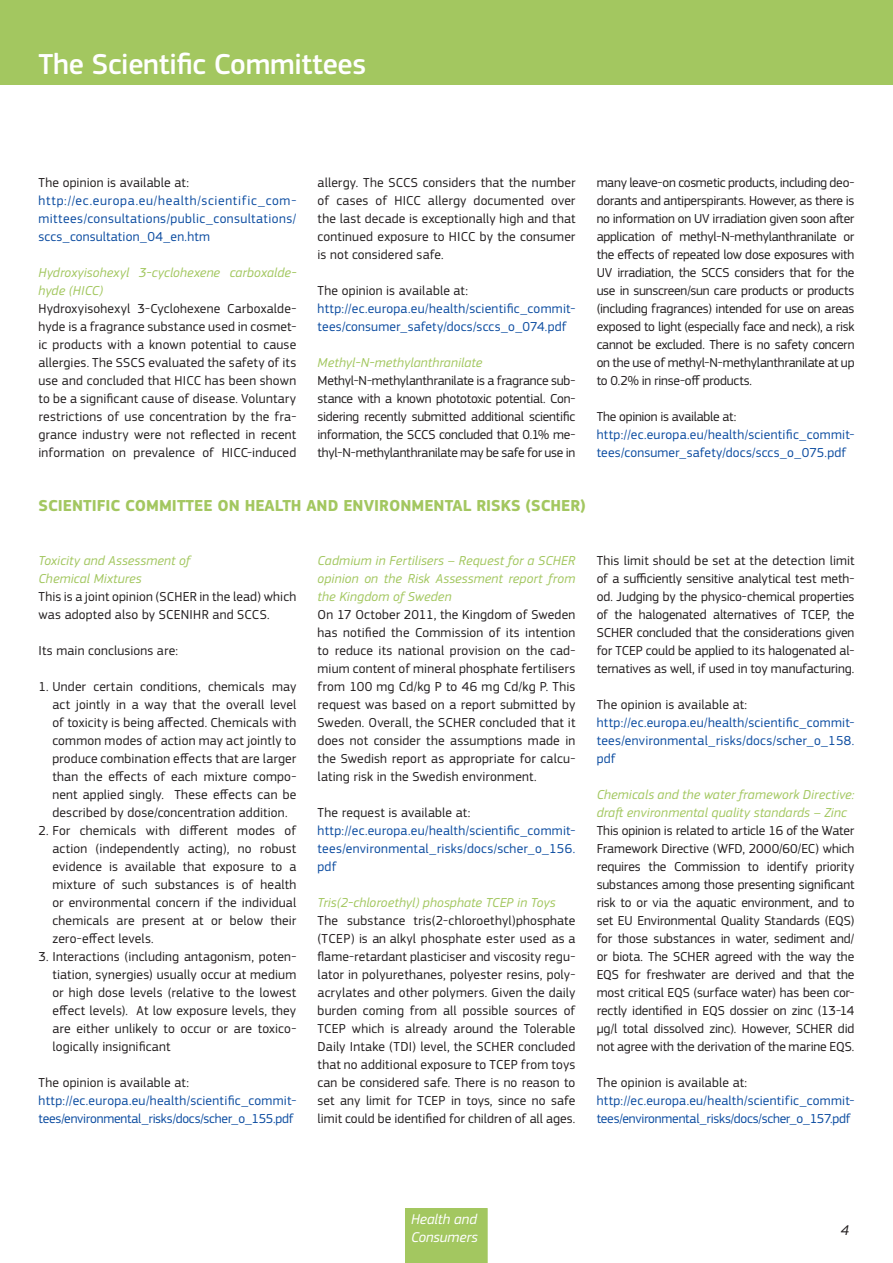
<style>
.page{position:relative;width:893px;height:1263px;background:#fff}
.page>*{position:absolute;margin:0;border:0;box-sizing:border-box;transform-origin:0 0}
.t1{font:500 30px "PF Square Sans Pro";letter-spacing:-.01em;color:#fff}
.t2{font:700 16.5px "PF Square Sans Pro";color:#a3c760}
.t3{font:italic 14.7px/17.7px "PF Square Sans Pro";color:#fff}
.t4{font:italic 14.7px "PF Square Sans Pro";color:#231f20}
.Copytext{font:13.5px/18px "PF Square Sans Pro";letter-spacing:.01em;color:#231f20;text-align:justify}
.Copytext-2{font:13.5px/18px "PF Square Sans Pro";letter-spacing:.02em;color:#0d4da1;text-align:justify}
.Copytext-3{font:italic 13.5px/18px "PF Square Sans Pro";letter-spacing:.01em;color:#a3c760}
.Copytext-4{font:13.5px/18px "PF Square Sans Pro";color:#0d4da1}
.Copytext-5{font:13.5px "PF Square Sans Pro";letter-spacing:-.02em;color:#231f20}
</style>
<div class="page">
<div style="left:0;top:0;width:893px;height:85px;background:#a3c760"></div>
<div style="left:405px;top:1208px;width:83px;height:55px;background:#a3c760"></div>
<div style="left:410px;top:1212px;width:73px;height:46px;border:1px solid #a3c760"></div>
<p class="t1" style="left:39px;top:47px;width:329px">The Scientific Committees</p>
<p class="Copytext" style="left:39px;top:174px;width:152px">The opinion is available at:</p>
<p class="Copytext-2" style="left:39px;top:192px;width:259px">http://ec.europa.eu/health/scientific_com&shy;mittees/consultations/public_consultations/ sccs_consultation_04_en.htm</p>
<p class="Copytext-3" style="left:39px;top:264px;width:259px">Hydroxyisohexyl 3-cyclohexene carboxalde&shy;hyde (HICC)</p>
<p class="Copytext" style="left:39px;top:300px;width:259px">Hydroxyisohexyl 3-Cyclohexene Carboxalde&shy;hyde is a fragrance substance used in cosmet&shy;ic products with a known potential to cause allergies. The SSCS evaluated the safety of its use and concluded that HICC has been shown to be a significant cause of disease. Voluntary restrictions of use concentration by the fra&shy;grance industry were not reflected in recent information on prevalence of HICC-induced</p>
<p class="Copytext" style="left:318px;top:174px;width:259px">allergy. The SCCS considers that the number of cases of HICC allergy documented over the last decade is exceptionally high and that continued exposure to HICC by the consumer is not considered safe.</p>
<p class="Copytext" style="left:318px;top:282px;width:152px">The opinion is available at:</p>
<p class="Copytext-2" style="left:318px;top:300px;width:259px">http://ec.europa.eu/health/scientific_commit&shy;tees/consumer_safety/docs/sccs_o_074.pdf</p>
<p class="Copytext-3" style="left:318px;top:354px;width:166px">Methyl-N-methylanthranilate</p>
<p class="Copytext" style="left:318px;top:372px;width:259px">Methyl-N-methylanthranilate is a fragrance sub&shy;stance with a known phototoxic potential. Con&shy;sidering recently submitted additional scientific information, the SCCS concluded that 0.1% me&shy;thyl-N-methylanthranilate may be safe for use in</p>
<p class="Copytext" style="left:597px;top:174px;width:259px">many leave-on cosmetic products, including deo&shy;dorants and antiperspirants. However, as there is no information on UV irradiation given soon after application of methyl-N-methylanthranilate or the effects of repeated low dose exposures with UV irradiation, the SCCS considers that for the use in sunscreen/sun care products or products (including fragrances) intended for use on areas exposed to light (especially face and neck), a risk cannot be excluded. There is no safety concern on the use of methyl-N-methylanthranilate at up to 0.2% in rinse-off products.</p>
<p class="Copytext-5" style="left:597px;top:409px;width:141px">The opinion is available at:</p>
<p class="Copytext-2" style="left:597px;top:426px;width:259px">http://ec.europa.eu/health/scientific_commit&shy;tees/consumer_safety/docs/sccs_o_075.pdf</p>
<p class="t2" style="left:39px;top:496px;width:549px">SCIENTIFIC COMMITTEE ON HEALTH AND ENVIRONMENTAL RISKS (SCHER)</p>
<p class="Copytext-3" style="left:39px;top:552px;width:153px">Toxicity and Assessment of</p>
<p class="Copytext-3" style="left:39px;top:570px;width:105px">Chemical Mixtures</p>
<p class="Copytext" style="left:39px;top:588px;width:259px">This is a joint opinion (SCHER in the lead) which was adopted also by SCENIHR and SCCS.</p>
<p class="Copytext" style="left:39px;top:642px;width:141px">Its main conclusions are:</p>
<p class="Copytext" style="left:52px;top:678px;width:245px;text-indent:-14px">1. Under certain conditions, chemicals may act jointly in a way that the overall level of toxicity is being affected. Chemicals with common modes of action may act jointly to produce combination effects that are larger than the effects of each mixture compo&shy;nent applied singly. These effects can be described by dose/concentration addition.</p>
<p class="Copytext" style="left:52px;top:822px;width:245px;text-indent:-14px">2. For chemicals with different modes of action (independently acting), no robust evidence is available that exposure to a mixture of such substances is of health or environmental concern if the individual chemicals are present at or below their zero-effect levels.</p>
<p class="Copytext" style="left:52px;top:948px;width:245px;text-indent:-14px">3. Interactions (including antagonism, poten&shy;tiation, synergies) usually occur at medium or high dose levels (relative to the lowest effect levels). At low exposure levels, they are either unlikely to occur or are toxico&shy;logically insignificant</p>
<p class="Copytext" style="left:39px;top:1074px;width:152px">The opinion is available at:</p>
<p class="Copytext-4" style="left:39px;top:1092px;width:259px">http://ec.europa.eu/health/scientific_commit&shy;tees/environmental_risks/docs/scher_o_155.pdf</p>
<p class="Copytext-3" style="left:318px;top:552px;width:259px;text-align:justify">Cadmium in Fertilisers – Request for a SCHER opinion on the Risk Assessment report from the Kingdom of Sweden</p>
<p class="Copytext" style="left:318px;top:606px;width:259px">On 17 October 2011, the Kingdom of Sweden has notified the Commission of its intention to reduce its national provision on the cad&shy;mium content of mineral phosphate fertilisers from 100 mg Cd/kg P to 46 mg Cd/kg P. This request was based on a report submitted by Sweden. Overall, the SCHER concluded that it does not consider the assumptions made in the Swedish report as appropriate for calcu&shy;lating risk in the Swedish environment.</p>
<p class="Copytext" style="left:318px;top:804px;width:154px">The request is available at:</p>
<p class="Copytext-2" style="left:318px;top:822px;width:259px">http://ec.europa.eu/health/scientific_commit&shy;tees/environmental_risks/docs/scher_o_156. pdf</p>
<p class="Copytext-3" style="left:318px;top:894px;width:240px">Tris(2-chloroethyl) phosphate TCEP in Toys</p>
<p class="Copytext" style="left:318px;top:912px;width:259px">The substance tris(2-chloroethyl)phosphate (TCEP) is an alkyl phosphate ester used as a flame-retardant plasticiser and viscosity regu&shy;lator in polyurethanes, polyester resins, poly&shy;acrylates and other polymers. Given the daily burden coming from all possible sources of TCEP which is already around the Tolerable Daily Intake (TDI) level, the SCHER concluded that no additional exposure to TCEP from toys can be considered safe. There is no reason to set any limit for TCEP in toys, since no safe limit could be identified for children of all ages.</p>
<p class="Copytext" style="left:597px;top:552px;width:259px">This limit should be set at the detection limit of a sufficiently sensitive analytical test meth&shy;od. Judging by the physico-chemical properties of the halogenated alternatives of TCEP, the SCHER concluded that the considerations given for TCEP could be applied to its halogenated al&shy;ternatives as well, if used in toy manufacturing.</p>
<p class="Copytext" style="left:597px;top:696px;width:152px">The opinion is available at:</p>
<p class="Copytext-2" style="left:597px;top:714px;width:259px">http://ec.europa.eu/health/scientific_commit&shy;tees/environmental_risks/docs/scher_o_158. pdf</p>
<p class="Copytext-3" style="left:597px;top:786px;width:259px">Chemicals and the water framework Directive: draft environmental quality standards – Zinc</p>
<p class="Copytext" style="left:597px;top:822px;width:259px">This opinion is related to article 16 of the Water Framework Directive (WFD, 2000/60/EC) which requires the Commission to identify priority substances among those presenting significant risk to or via the aquatic environment, and to set EU Environmental Quality Standards (EQS) for those substances in water, sediment and/ or biota. The SCHER agreed with the way the EQS for freshwater are derived and that the most critical EQS (surface water) has been cor&shy;rectly identified in EQS dossier on zinc (13-14 µg/l total dissolved zinc). However, SCHER did not agree with the derivation of the marine EQS.</p>
<p class="Copytext" style="left:597px;top:1074px;width:152px">The opinion is available at:</p>
<p class="Copytext-4" style="left:597px;top:1092px;width:259px">http://ec.europa.eu/health/scientific_commit&shy;tees/environmental_risks/docs/scher_o_157.pdf</p>
<p class="t3" style="left:411px;top:1211px;width:68px">Health and<br>Consumers</p>
<p class="t4" style="left:841px;top:1221px;width:10px">4</p>
</div>
